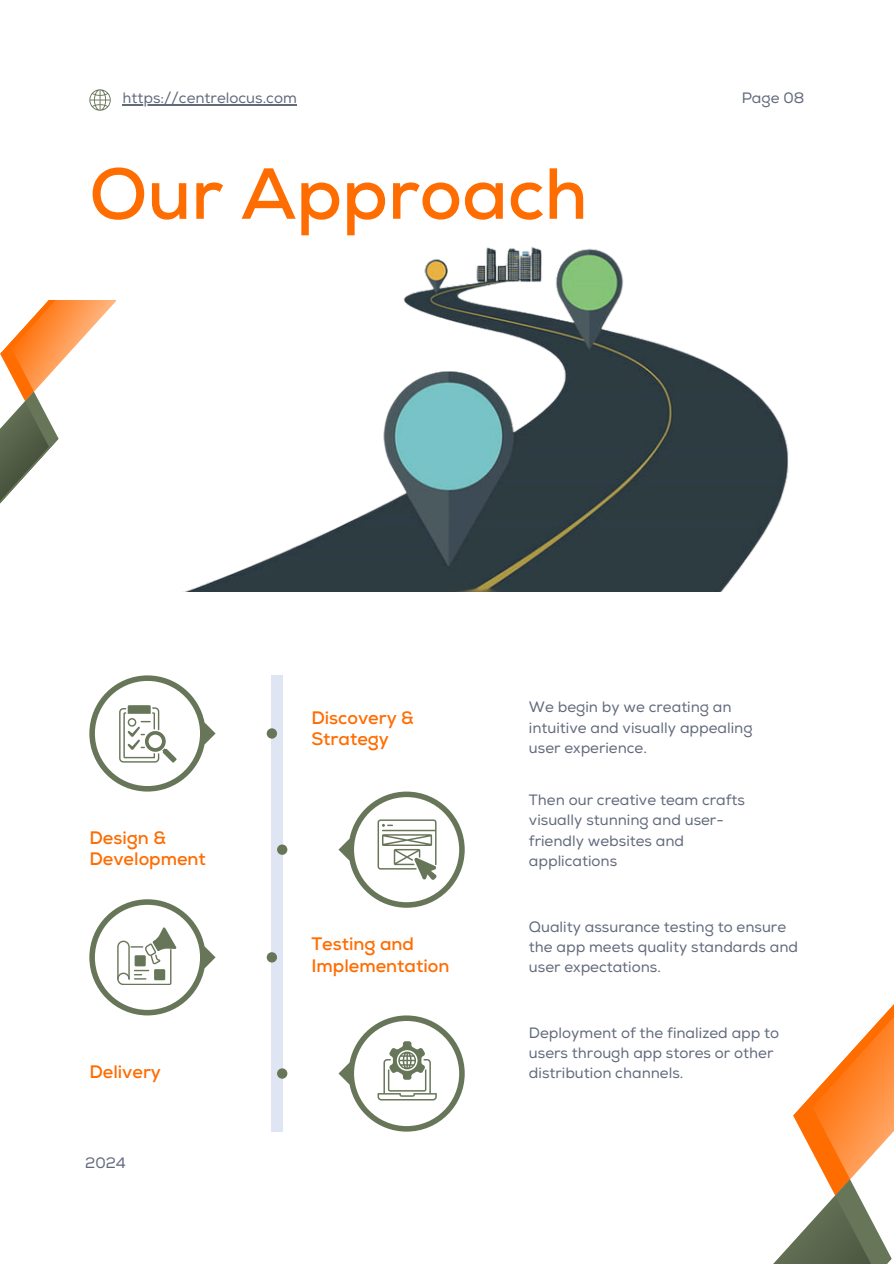
<style>
.page{position:relative;width:894px;height:1264px;background:#fff}
.page>*{position:absolute;margin:0;border:0;box-sizing:border-box;transform-origin:0 0}
.t1{font:700 72px "Nexa";color:#ff6c00}
.t2{font:700 18px/21.3px "Nexa";color:#ff6c00}
.t3{font:15px/20.2px "Nexa";color:#61697b}
</style>
<div class="page">
<svg style="left:774px;top:1005px;width:119px;height:258px"></svg>
<svg style="left:89px;top:89px;width:22px;height:22px"></svg>
<div style="left:271px;top:675px;width:11px;height:456px;background:#e0e5f3"></div>
<div style="left:266px;top:728px;width:11px;height:10px;background:#677558;border-radius:50%"></div>
<div style="left:266px;top:952px;width:11px;height:10px;background:#677558;border-radius:50%"></div>
<div style="left:277px;top:844px;width:10px;height:10px;background:#677558;border-radius:50%"></div>
<div style="left:277px;top:1068px;width:10px;height:10px;background:#677558;border-radius:50%"></div>
<svg style="left:89px;top:675px;width:126px;height:116px"></svg>
<svg style="left:338px;top:1015px;width:126px;height:116px"></svg>
<svg style="left:89px;top:899px;width:126px;height:116px"></svg>
<svg style="left:338px;top:791px;width:126px;height:116px"></svg>
<svg style="left:0;top:300px;width:94px;height:204px"></svg>
<img style="left:94px;top:247px;width:695px;height:344px">
<hr style="left:122px;top:104px;width:175px;height:2px;background:#61697b">
<h1 class="t3" style="left:122px;top:89px;width:176px">https://centrelocus.com</h1>
<p class="t3" style="left:741px;top:89px;width:64px">Page 08</p>
<p class="t1" style="left:89px;top:151px;width:499px">Our Approach</p>
<p class="t2" style="left:89px;top:827px;width:118px">Design &amp;<br>Development</p>
<h2 class="t2" style="left:89px;top:1061px;width:73px">Delivery</h2>
<p class="t3" style="left:85px;top:1153px;width:42px">2024</p>
<p class="t2" style="left:311px;top:707px;width:104px">Discovery &amp;<br>Strategy</p>
<p class="t2" style="left:311px;top:934px;width:139px">Testing and<br>Implementation</p>
<h2 class="t3" style="left:529px;top:697px;width:225px">We begin by we creating an intuitive and visually appealing user experience.</h2>
<p class="t3" style="left:529px;top:790px;width:217px">Then our creative team crafts visually stunning and user&shy;friendly websites and applications</p>
<p class="t3" style="left:529px;top:916px;width:270px">Quality assurance testing to ensure the app meets quality standards and user expectations.</p>
<h2 class="t3" style="left:529px;top:1022px;width:252px">Deployment of the finalized app to users through app stores or other distribution channels.</h2>
</div>
